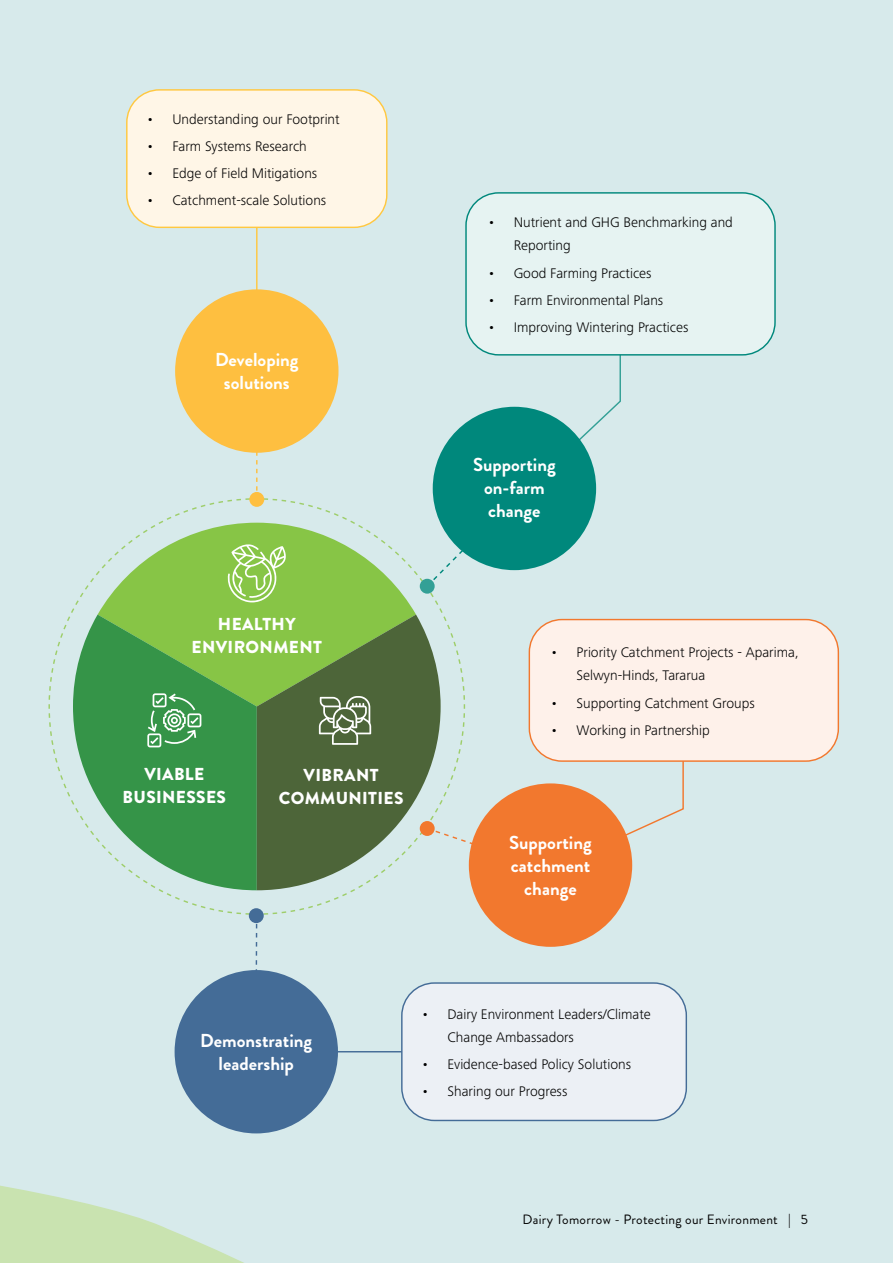
<style>
.page{position:relative;width:893px;height:1263px;background:#d7eaeb}
.page>*{position:absolute;margin:0;border:0;box-sizing:border-box;transform-origin:0 0}
.t1{font:700 18.75px/23.1px "Brandon Grotesque";color:#fff;text-align:center}
.t2{font:900 17.25px/23.1px "Brandon Grotesque";letter-spacing:.02em;color:#fff;text-align:center}
.t3{font:300 14.4px/23.1px "Frutiger Next";color:#000}
.t4{font:13.5px "Brandon Grotesque";letter-spacing:.02em;color:#000}
</style>
<div class="page">
<svg style="left:0;top:1185px;width:244px;height:78px"></svg>
<hr style="left:256px;top:193px;width:2px;height:147px;background:#ffc841">
<div style="left:529px;top:619px;width:309px;height:142px;background:#fef1ea;border-radius:33px"></div>
<div style="left:466px;top:193px;width:309px;height:162px;background:#e6f3f2;border-radius:33px"></div>
<div style="left:465px;top:192px;width:311px;height:164px;border:1px solid #00887c;border-radius:33px"></div>
<div style="left:127px;top:90px;width:260px;height:137px;background:#fff6e7;border-radius:33px"></div>
<div style="left:126px;top:89px;width:261px;height:139px;border:1px solid #ffc841;border-radius:33px"></div>
<div style="left:402px;top:983px;width:284px;height:137px;background:#ecf0f5;border-radius:33px"></div>
<div style="left:175px;top:289px;width:163px;height:164px;background:#febf40;border-radius:50%"></div>
<div style="left:175px;top:970px;width:163px;height:163px;background:#446c97;border-radius:50%"></div>
<svg style="left:48px;top:344px;width:637px;height:713px"></svg>
<div style="left:420px;top:579px;width:15px;height:15px;background:#33a096;border-radius:50%"></div>
<p class="t3" style="left:147px;top:107px;width:195px">• Understanding our Footprint</p>
<p class="t3" style="left:147px;top:134px;width:162px">• Farm Systems Research</p>
<p class="t3" style="left:147px;top:162px;width:172px">• Edge of Field Mitigations</p>
<p class="t3" style="left:147px;top:189px;width:181px">• Catchment-scale Solutions</p>
<h1 class="t1" style="left:215px;top:348px;width:85px">Developing solutions</h1>
<p class="t2" style="left:192px;top:613px;width:132px">HEALTHY<br>ENVIRONMENT</p>
<p class="t2" style="left:123px;top:762px;width:105px">VIABLE<br>BUSINESSES</p>
<p class="t2" style="left:279px;top:764px;width:126px">VIBRANT<br>COMMUNITIES</p>
<p class="t3" style="left:514px;top:211px;width:221px;text-indent:-26px">• Nutrient and GHG Benchmarking and<br>Reporting</p>
<p class="t3" style="left:488px;top:261px;width:165px">• Good Farming Practices</p>
<p class="t3" style="left:488px;top:288px;width:177px">• Farm Environmental Plans</p>
<p class="t3" style="left:488px;top:315px;width:202px">• Improving Wintering Practices</p>
<h1 class="t1" style="left:473px;top:453px;width:84px">Supporting on-farm change</h1>
<p class="t3" style="left:577px;top:641px;width:224px;text-indent:-26px">• Priority Catchment Projects - Aparima,<br>Selwyn-Hinds, Tararua</p>
<p class="t3" style="left:551px;top:691px;width:206px">• Supporting Catchment Groups</p>
<p class="t3" style="left:551px;top:718px;width:160px">• Working in Partnership</p>
<h1 class="t1" style="left:509px;top:831px;width:84px">Supporting catchment change</h1>
<h1 class="t1" style="left:200px;top:1029px;width:113px">Demonstrating leadership</h1>
<p class="t3" style="left:447px;top:1002px;width:205px;text-indent:-26px">• Dairy Environment Leaders/Climate<br>Change Ambassadors</p>
<p class="t3" style="left:422px;top:1053px;width:211px">• Evidence-based Policy Solutions</p>
<p class="t3" style="left:422px;top:1080px;width:147px">• Sharing our Progress</p>
<p class="t4" style="left:523px;top:1210px;width:287px">Dairy Tomorrow - Protecting our Environment | 5</p>
</div>
